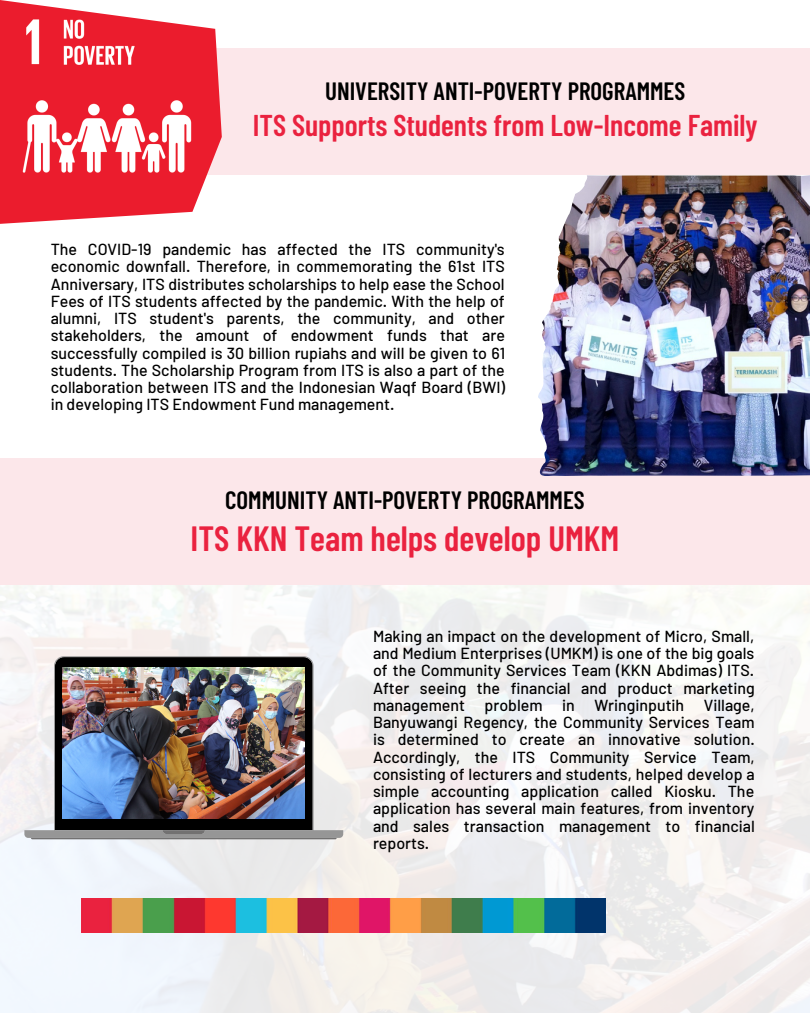
<style>
.page{position:relative;width:810px;height:1013px;background:#fff}
.page>*{position:absolute;margin:0;border:0;box-sizing:border-box;transform-origin:0 0}
.t1{font:600 35px "Barlow Condensed";color:#ea223f}
.t2{font:600 30px "Barlow Condensed";color:#ea223f}
.t3{font:600 25px "Barlow Condensed";color:#000}
.t4{font:500 16px/17.2px "Barlow";color:#000;text-align:justify}
</style>
<div class="page">
<img style="left:0;top:584px;width:810px;height:428px">
<img style="left:81px;top:898px;width:524px;height:34px">
<div style="left:0;top:49px;width:810px;height:126px;background:#fce7ea"></div>
<img style="left:0;top:0;width:222px;height:224px">
<div style="left:0;top:458px;width:810px;height:126px;background:#fce7ea"></div>
<svg style="left:24px;top:656px;width:319px;height:181px"></svg>
<svg style="left:31px;top:830px;width:306px;height:9px;background:#919191"></svg>
<img style="left:63px;top:667px;width:242px;height:151px">
<img style="left:538px;top:175px;width:272px;height:301px">
<h3 class="t3" style="left:325px;top:75px;width:362px">UNIVERSITY ANTI-POVERTY PROGRAMMES</h3>
<h2 class="t2" style="left:253px;top:106px;width:506px">ITS Supports Students from Low-Income Family</h2>
<p class="t4" style="left:51px;top:240px;width:456px">The COVID-19 pandemic has affected the ITS community's economic downfall. Therefore, in commemorating the 61st ITS Anniversary, ITS distributes scholarships to help ease the School Fees of ITS students affected by the pandemic. With the help of alumni, ITS student's parents, the community, and other stakeholders, the amount of endowment funds that are successfully compiled is 30 billion rupiahs and will be given to 61 students. The Scholarship Program from ITS is also a part of the collaboration between ITS and the Indonesian Waqf Board (BWI) in developing ITS Endowment Fund management.</p>
<h3 class="t3" style="left:225px;top:484px;width:361px">COMMUNITY ANTI-POVERTY PROGRAMMES</h3>
<h1 class="t1" style="left:191px;top:516px;width:430px">ITS KKN Team helps develop UMKM</h1>
<p class="t4" style="left:373px;top:627px;width:383px">Making an impact on the development of Micro, Small, and Medium Enterprises (UMKM) is one of the big goals of the Community Services Team (KKN Abdimas) ITS.<br>After seeing the financial and product marketing management problem in Wringinputih Village, Banyuwangi Regency, the Community Services Team is determined to create an innovative solution.<br>Accordingly, the ITS Community Service Team, consisting of lecturers and students, helped develop a simple accounting application called Kiosku. The application has several main features, from inventory and sales transaction management to financial reports.</p>
</div>
